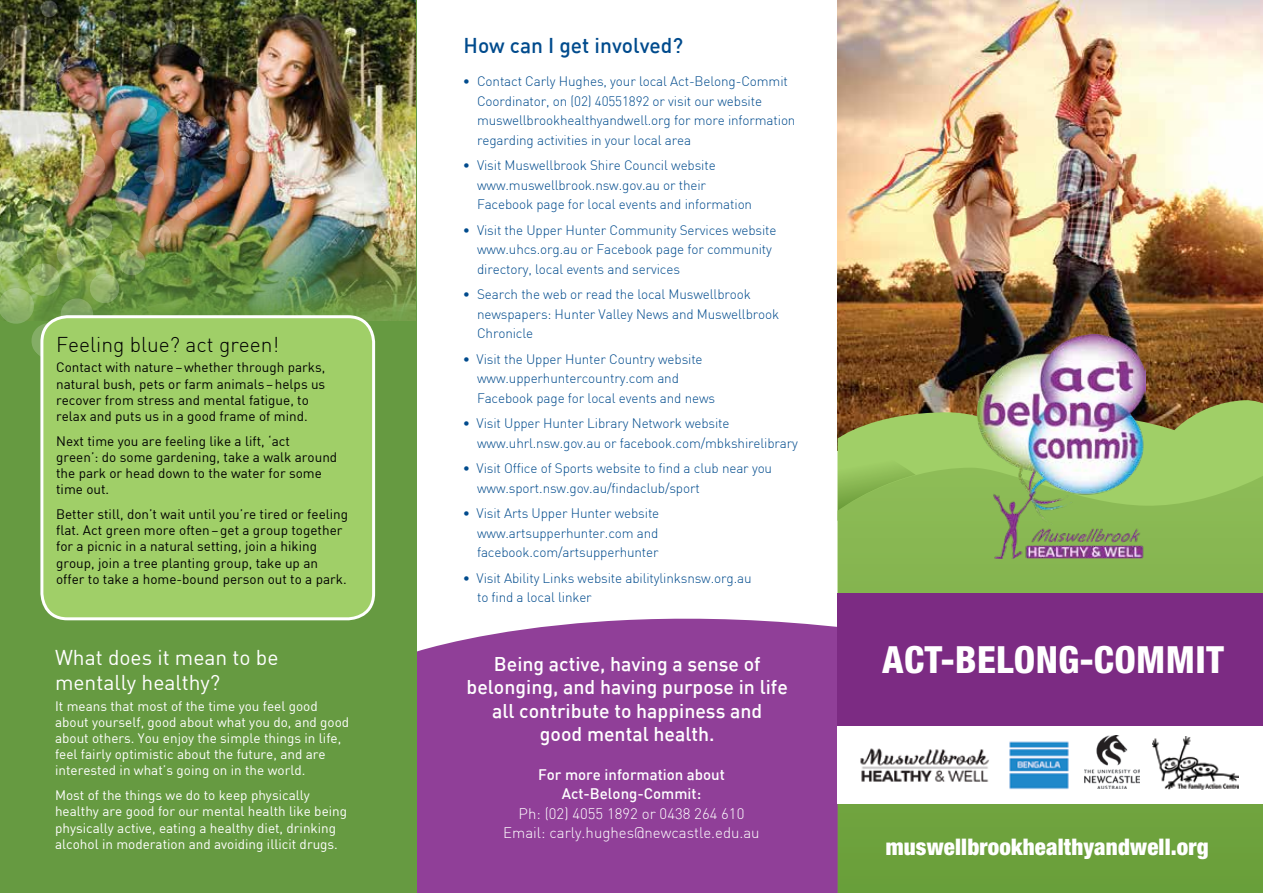
<style>
.page{position:relative;width:1263px;height:893px;background:#fff}
.page>*{position:absolute;margin:0;border:0;box-sizing:border-box;transform-origin:0 0}
.t1{font:800 condensed 37.5px "Helvetica Neue LT Pro";letter-spacing:.01em;color:#fff}
.t2{font:900 condensed 22.95px "Helvetica Neue LT Pro";letter-spacing:.01em;color:#fff}
.t3{font:21px/25.2px "DIN";color:#fff}
.t4{font:300 21px "DIN";color:#010101}
.t5{font:500 21px "DIN";color:#004b8d}
.t6{font:500 19.5px/23.4px "DIN";color:#fff;text-align:center}
.t7{font:300 15px/19.5px "DIN";color:#fff;text-align:center}
.t8{font:500 15px/19.5px "DIN";color:#fff;text-align:center}
.t9{font:300 13.5px/19.5px "DIN";letter-spacing:-.01em;color:#004b8d}
.t10{font:13.5px/16.2px "DIN";color:#010101}
.t11{font:13.5px/16.2px "DIN";color:#fff}
</style>
<div class="page">
<img style="left:838px;top:0;width:425px;height:399px">
<svg style="left:417px;top:578px;width:421px;height:315px;fill:#903f98"></svg>
<svg style="left:838px;top:399px;width:425px;height:65px;background:#94a853"></svg>
<div style="left:838px;top:445px;width:96px;height:19px;background:#a0cf67"></div>
<svg style="left:838px;top:464px;width:425px;height:429px;background:#7cae49"></svg>
<div style="left:838px;top:593px;width:425px;height:132px;background:#7c2b83"></div>
<div style="left:837px;top:725px;width:426px;height:78px;background:#fff"></div>
<img style="left:860px;top:748px;width:129px;height:34px">
<img style="left:1009px;top:741px;width:60px;height:49px">
<img style="left:1084px;top:736px;width:55px;height:53px">
<img style="left:1152px;top:737px;width:87px;height:52px">
<div style="left:0;top:0;width:417px;height:893px;background:#669a41"></div>
<img style="left:224px;top:0;width:191px;height:321px">
<svg style="left:231px;top:90px;width:12px;height:12px"></svg>
<img style="left:0;top:0;width:224px;height:356px">
<svg style="left:235px;top:150px;width:15px;height:15px"></svg>
<svg style="left:264px;top:125px;width:12px;height:12px"></svg>
<div style="left:42px;top:317px;width:332px;height:302px;background:#a0cf68;border-radius:26px"></div>
<div style="left:40px;top:315px;width:335px;height:305px;border:3px solid #fff;border-radius:26px"></div>
<img style="left:977px;top:334px;width:168px;height:225px">
<h3 class="t4" style="left:56px;top:331px;width:224px">Feeling blue? act green!</h3>
<p class="t10" style="left:56px;top:359px;width:271px">Contact with nature–whether through parks, natural bush, pets or farm animals–helps us recover from stress and mental fatigue, to relax and puts us in a good frame of mind.</p>
<p class="t10" style="left:56px;top:432px;width:283px">Next time you are feeling like a lift, ‘act<br>green’: do some gardening, take a walk around the park or head down to the water for some time out.</p>
<p class="t10" style="left:56px;top:506px;width:294px">Better still, don’t wait until you’re tired or feeling flat. Act green more often–get a group together for a picnic in a natural setting, join a hiking group, join a tree planting group, take up an offer to take a home-bound person out to a park.</p>
<h3 class="t3" style="left:55px;top:644px;width:225px">What does it mean to be mentally healthy?</h3>
<p class="t11" style="left:55px;top:697px;width:296px">It means that most of the time you feel good about yourself, good about what you do, and good about others. You enjoy the simple things in life, feel fairly optimistic about the future, and are interested in what’s going on in the world.</p>
<p class="t11" style="left:55px;top:787px;width:294px">Most of the things we do to keep physically healthy are good for our mental health like being physically active, eating a healthy diet, drinking alcohol in moderation and avoiding illicit drugs.</p>
<h3 class="t5" style="left:463px;top:32px;width:221px">How can I get involved?</h3>
<p class="t9" style="left:477px;top:71px;width:320px;text-indent:-14px">• Contact Carly Hughes, your local Act-Belong-Commit Coordinator, on (02) 40551892 or visit our website muswellbrookhealthyandwell.org for more information regarding activities in your local area</p>
<p class="t9" style="left:477px;top:155px;width:277px;text-indent:-14px">• Visit Muswellbrook Shire Council website www.muswellbrook.nsw.gov.au or their<br>Facebook page for local events and information</p>
<p class="t9" style="left:477px;top:220px;width:301px;text-indent:-14px">• Visit the Upper Hunter Community Services website www.uhcs.org.au or Facebook page for community directory, local events and services</p>
<p class="t9" style="left:477px;top:284px;width:304px;text-indent:-14px">• Search the web or read the local Muswellbrook newspapers: Hunter Valley News and Muswellbrook<br>Chronicle</p>
<p class="t9" style="left:477px;top:349px;width:240px;text-indent:-14px">• Visit the Upper Hunter Country website www.upperhuntercountry.com and<br>Facebook page for local events and news</p>
<p class="t9" style="left:477px;top:413px;width:322px;text-indent:-14px">• Visit Upper Hunter Library Network website www.uhrl.nsw.gov.au or facebook.com/mbkshirelibrary</p>
<p class="t9" style="left:477px;top:458px;width:297px;text-indent:-14px">• Visit Office of Sports website to find a club near you www.sport.nsw.gov.au/findaclub/sport</p>
<p class="t9" style="left:477px;top:503px;width:184px;text-align:justify;text-indent:-14px">• Visit Arts Upper Hunter website www.artsupperhunter.com and facebook.com/artsupperhunter</p>
<p class="t9" style="left:477px;top:568px;width:276px;text-indent:-14px">• Visit Ability Links website abilitylinksnsw.org.au to find a local linker</p>
<h3 class="t6" style="left:467px;top:652px;width:323px">Being active, having a sense of belonging, and having purpose in life all contribute to happiness and<br>good mental health.</h3>
<p class="t8" style="left:538px;top:764px;width:188px">For more information about<br>Act-Belong-Commit:</p>
<p class="t7" style="left:503px;top:804px;width:258px">Ph: (02) 4055 1892 or 0438 264 610<br>Email: carly.hughes@newcastle.edu.au</p>
<h1 class="t1" style="left:882px;top:636px;width:343px">ACT-BELONG-COMMIT</h1>
<h2 class="t2" style="left:886px;top:833px;width:325px">muswellbrookhealthyandwell.org</h2>
</div>
